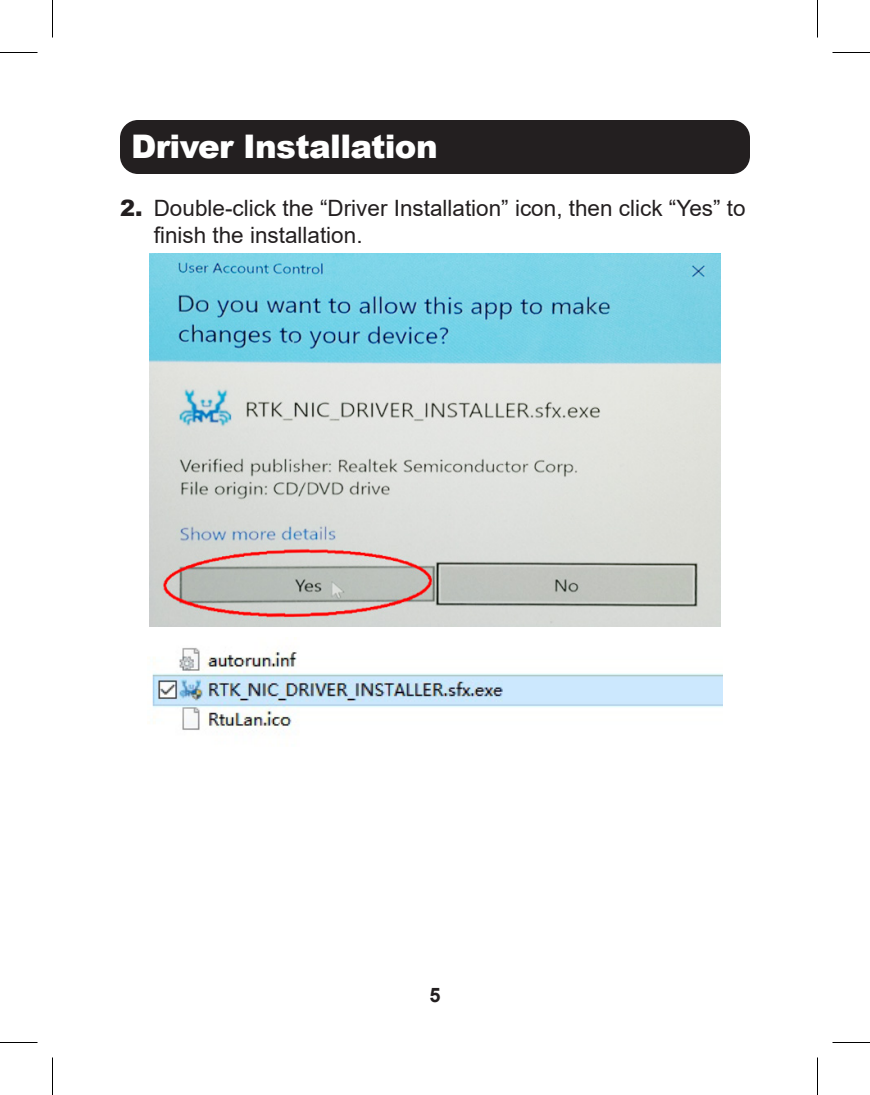
<style>
.page{position:relative;width:870px;height:1095px;background:#fff}
.page>*{position:absolute;margin:0;border:0;box-sizing:border-box;transform-origin:0 0}
.Page_Header_-_Black{font:900 32.5px "Arial";letter-spacing:-.02em;color:#fff}
.Numeric_Sequence_Cop{font:22.5px/27px "Arial";color:#231f20}
.t1{font:700 20px "Arial";color:#231f20}
.s1{font-weight:900}
</style>
<div class="page">
<div style="left:120px;top:120px;width:630px;height:54px;background:#231f20;border-radius:18px"></div>
<img style="left:149px;top:254px;width:572px;height:372px">
<img style="left:152px;top:647px;width:571px;height:83px">
<hr style="left:0;top:52px;width:38px;height:1px;background:#000">
<hr style="left:832px;top:52px;width:38px;height:1px;background:#000">
<hr style="left:0;top:1042px;width:38px;height:1px;background:#000">
<hr style="left:832px;top:1042px;width:38px;height:1px;background:#000">
<hr style="left:52px;top:0;width:1px;height:38px;background:#000">
<hr style="left:52px;top:1058px;width:1px;height:37px;background:#000">
<hr style="left:817px;top:0;width:1px;height:38px;background:#000">
<hr style="left:817px;top:1058px;width:1px;height:37px;background:#000">
<p class="Page_Header_-_Black" style="left:131px;top:123px;width:308px">Driver Installation</p>
<p class="Numeric_Sequence_Cop" style="left:154px;top:194px;width:593px;text-indent:-34px"><span class="s1">2.</span> Double-click the “Driver Installation” icon, then click “Yes” to finish the installation.</p>
<p class="t1" style="left:429px;top:981px;width:13px">5</p>
</div>
